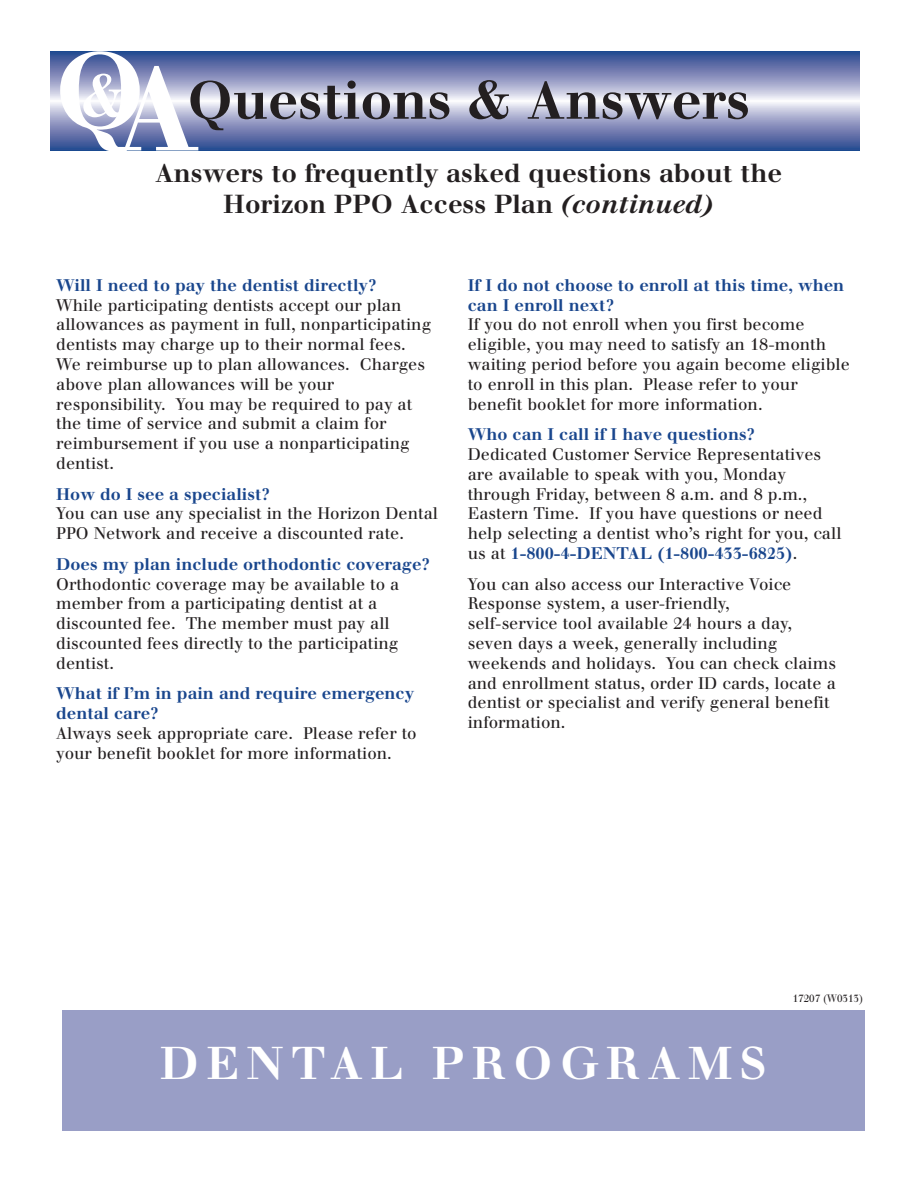
<style>
.page{position:relative;width:918px;height:1188px;background:#fff}
.page>*{position:absolute;margin:0;border:0;box-sizing:border-box;transform-origin:0 0}
.t1{font:700 106.2px "Walbaum";color:#fff}
.t2{font:700 52.5px "Walbaum";color:#231f20}
.t3{font:700 45px "Walbaum";letter-spacing:.165em;color:#fff}
.t4{font:700 25.5px/30.6px "Walbaum";color:#231f20;text-align:center}
.t5{font:16.5px/19.8px "Walbaum";color:#231f20}
.t6{font:700 16.5px/19.8px "Walbaum";color:#19468d}
.t7{font:10.5px "Walbaum";color:#231f20;scale:.94 1}
.s1{font-size:58.35px}
.s2{font-size:118.2px}
.s3{font-style:italic}
.s4{font-weight:700;color:#19468d}
</style>
<div class="page">
<svg style="left:51px;top:52px;width:808px;height:98px;background:#8b96c0"></svg>
<div style="left:62px;top:1011px;width:802px;height:120px;background:#999ec6"></div>
<h1 class="t1" style="left:54px;top:52px;width:149px">Q<span class="s1">&amp;</span> <span class="s2">A</span></h1>
<h2 class="t2" style="left:187px;top:81px;width:564px">Questions &amp; Answers</h2>
<h3 class="t4" style="left:155px;top:161px;width:629px">Answers to frequently asked questions about the<br>Horizon PPO Access Plan <span class="s3">(continued)</span></h3>
<p class="t6" style="left:56px;top:277px;width:321px">Will I need to pay the dentist directly?</p>
<p class="t5" style="left:56px;top:297px;width:376px">While participating dentists accept our plan allowances as payment in full, nonparticipating dentists may charge up to their normal fees.<br>We reimburse up to plan allowances. Charges above plan allowances will be your responsibility. You may be required to pay at the time of service and submit a claim for reimbursement if you use a nonparticipating dentist.</p>
<p class="t6" style="left:56px;top:486px;width:215px">How do I see a specialist?</p>
<p class="t5" style="left:56px;top:505px;width:383px">You can use any specialist in the Horizon Dental<br>PPO Network and receive a discounted rate.</p>
<p class="t6" style="left:56px;top:556px;width:375px">Does my plan include orthodontic coverage?</p>
<p class="t5" style="left:56px;top:576px;width:345px">Orthodontic coverage may be available to a member from a participating dentist at a discounted fee. The member must pay all discounted fees directly to the participating dentist.</p>
<p class="t6" style="left:56px;top:685px;width:360px">What if I’m in pain and require emergency dental care?</p>
<p class="t5" style="left:56px;top:725px;width:362px">Always seek appropriate care. Please refer to your benefit booklet for more information.</p>
<p class="t6" style="left:468px;top:277px;width:378px">If I do not choose to enroll at this time, when can I enroll next?</p>
<p class="t5" style="left:468px;top:316px;width:384px">If you do not enroll when you first become eligible, you may need to satisfy an 18-month waiting period before you again become eligible to enroll in this plan. Please refer to your benefit booklet for more information.</p>
<p class="t6" style="left:468px;top:426px;width:288px">Who can I call if I have questions?</p>
<p class="t5" style="left:468px;top:446px;width:375px">Dedicated Customer Service Representatives are available to speak with you, Monday through Friday, between 8 a.m. and 8 p.m., Eastern Time. If you have questions or need help selecting a dentist who’s right for you, call us at <span class="s4">1-800-4-DENTAL (1-800-433-6825)</span>.</p>
<p class="t5" style="left:468px;top:576px;width:370px">You can also access our Interactive Voice Response system, a user-friendly,<br>self-service tool available 24 hours a day, seven days a week, generally including weekends and holidays. You can check claims and enrollment status, order ID cards, locate a dentist or specialist and verify general benefit information.</p>
<p class="t7" style="left:793px;top:995px;width:76px">17207 (W0313)</p>
<h3 class="t3" style="left:160px;top:1046px;width:608px">DENTAL PROGRAMS</h3>
</div>
